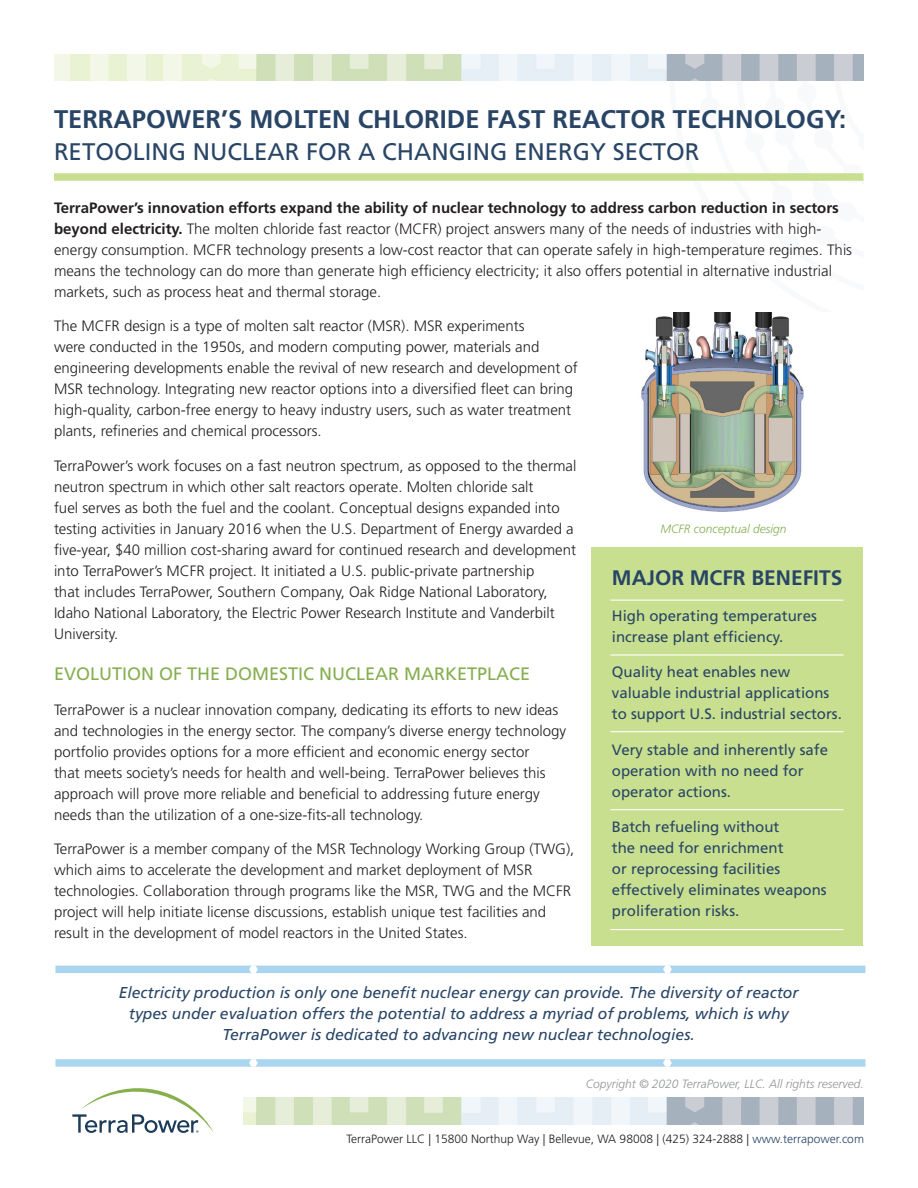
<style>
.page{position:relative;width:918px;height:1188px;background:#fff}
.page>*{position:absolute;margin:0;border:0;box-sizing:border-box;transform-origin:0 0}
.t1{font:700 25.5px "Frutiger";color:#294566}
.t2{font:24px "Frutiger";color:#294566}
.t3{font:700 21px "Frutiger";color:#294566}
.t4{font:18px "Frutiger";color:#86af4f}
.t5{font:italic 15.75px/21px "Frutiger";color:#294566;text-align:center}
.t6{font:300 15px/21px "Frutiger";color:#231f20}
.t7{font:15px/21px "Frutiger";color:#294566}
.t8{font:300 12px "Frutiger";color:#231f20}
.t9{font:italic 300 12px "Frutiger";color:#939598}
.t10{font:italic 300 12px "Frutiger";color:#86af4f}
.s1{font-weight:700}
.s2{color:#294566}
</style>
<div class="page">
<svg style="left:72px;top:1088px;width:141px;height:45px"></svg>
<img style="left:54px;top:54px;width:810px;height:27px">
<img style="left:243px;top:1098px;width:621px;height:27px">
<div style="left:54px;top:173px;width:809px;height:8px;background:#c7df8e"></div>
<div style="left:55px;top:966px;width:810px;height:7px;background:#aad5f1"></div>
<svg style="left:249px;top:966px;width:9px;height:7px"></svg>
<svg style="left:663px;top:966px;width:9px;height:7px"></svg>
<div style="left:55px;top:1059px;width:810px;height:8px;background:#aad5f1"></div>
<svg style="left:249px;top:1059px;width:9px;height:8px"></svg>
<svg style="left:663px;top:1059px;width:9px;height:8px"></svg>
<div style="left:591px;top:547px;width:272px;height:399px;background:#c7df8e"></div>
<hr style="left:610px;top:731px;width:234px;height:1px;background:#fff">
<hr style="left:610px;top:600px;width:234px;height:1px;background:#fff">
<hr style="left:610px;top:654px;width:234px;height:2px;background:#fff">
<hr style="left:610px;top:809px;width:234px;height:1px;background:#fff">
<hr style="left:610px;top:929px;width:234px;height:1px;background:#fff">
<img style="left:641px;top:312px;width:163px;height:200px">
<h1 class="t1" style="left:54px;top:104px;width:794px">TERRAPOWER’S MOLTEN CHLORIDE FAST REACTOR TECHNOLOGY:</h1>
<h2 class="t2" style="left:54px;top:137px;width:647px">RETOOLING NUCLEAR FOR A CHANGING ENERGY SECTOR</h2>
<p class="t6" style="left:54px;top:198px;width:800px"><span class="s1">TerraPower’s innovation efforts expand the ability of nuclear technology to address carbon reduction in sectors beyond electricity.</span> The molten chloride fast reactor (MCFR) project answers many of the needs of industries with high&shy;energy consumption. MCFR technology presents a low-cost reactor that can operate safely in high-temperature regimes. This means the technology can do more than generate high efficiency electricity; it also offers potential in alternative industrial markets, such as process heat and thermal storage.</p>
<p class="t6" style="left:54px;top:316px;width:525px">The MCFR design is a type of molten salt reactor (MSR). MSR experiments<br>were conducted in the 1950s, and modern computing power, materials and engineering developments enable the revival of new research and development of MSR technology. Integrating new reactor options into a diversified fleet can bring high-quality, carbon-free energy to heavy industry users, such as water treatment plants, refineries and chemical processors.</p>
<p class="t6" style="left:54px;top:456px;width:524px">TerraPower’s work focuses on a fast neutron spectrum, as opposed to the thermal neutron spectrum in which other salt reactors operate. Molten chloride salt<br>fuel serves as both the fuel and the coolant. Conceptual designs expanded into testing activities in January 2016 when the U.S. Department of Energy awarded a five-year, $40 million cost-sharing award for continued research and development into TerraPower’s MCFR project. It initiated a U.S. public-private partnership<br>that includes TerraPower, Southern Company, Oak Ridge National Laboratory, Idaho National Laboratory, the Electric Power Research Institute and Vanderbilt University.</p>
<p class="t4" style="left:54px;top:663px;width:478px">EVOLUTION OF THE DOMESTIC NUCLEAR MARKETPLACE</p>
<p class="t6" style="left:54px;top:699px;width:514px">TerraPower is a nuclear innovation company, dedicating its efforts to new ideas and technologies in the energy sector. The company’s diverse energy technology portfolio provides options for a more efficient and economic energy sector<br>that meets society’s needs for health and well-being. TerraPower believes this approach will prove more reliable and beneficial to addressing future energy needs than the utilization of a one-size-fits-all technology.</p>
<p class="t6" style="left:54px;top:839px;width:522px">TerraPower is a member company of the MSR Technology Working Group (TWG), which aims to accelerate the development and market deployment of MSR technologies. Collaboration through programs like the MSR, TWG and the MCFR project will help initiate license discussions, establish unique test facilities and result in the development of model reactors in the United States.</p>
<p class="t10" style="left:660px;top:522px;width:128px">MCFR conceptual design</p>
<h3 class="t3" style="left:612px;top:566px;width:232px">MAJOR MCFR BENEFITS</h3>
<p class="t7" style="left:612px;top:605px;width:207px">High operating temperatures increase plant efficiency.</p>
<p class="t7" style="left:612px;top:661px;width:232px">Quality heat enables new valuable industrial applications to support U.S. industrial sectors.</p>
<p class="t7" style="left:612px;top:739px;width:218px">Very stable and inherently safe operation with no need for operator actions.</p>
<p class="t7" style="left:612px;top:816px;width:216px">Batch refueling without<br>the need for enrichment<br>or reprocessing facilities effectively eliminates weapons proliferation risks.</p>
<p class="t5" style="left:119px;top:982px;width:682px">Electricity production is only one benefit nuclear energy can provide. The diversity of reactor types under evaluation offers the potential to address a myriad of problems, which is why<br>TerraPower is dedicated to advancing new nuclear technologies.</p>
<p class="t9" style="left:586px;top:1077px;width:280px">Copyright © 2020 TerraPower, LLC. All rights reserved.</p>
<p class="t8" style="left:347px;top:1132px;width:519px">TerraPower LLC | 15800 Northup Way | Bellevue, WA 98008 | (425) 324-2888 | <span class="s2">www.terrapower.com</span></p>
</div>
